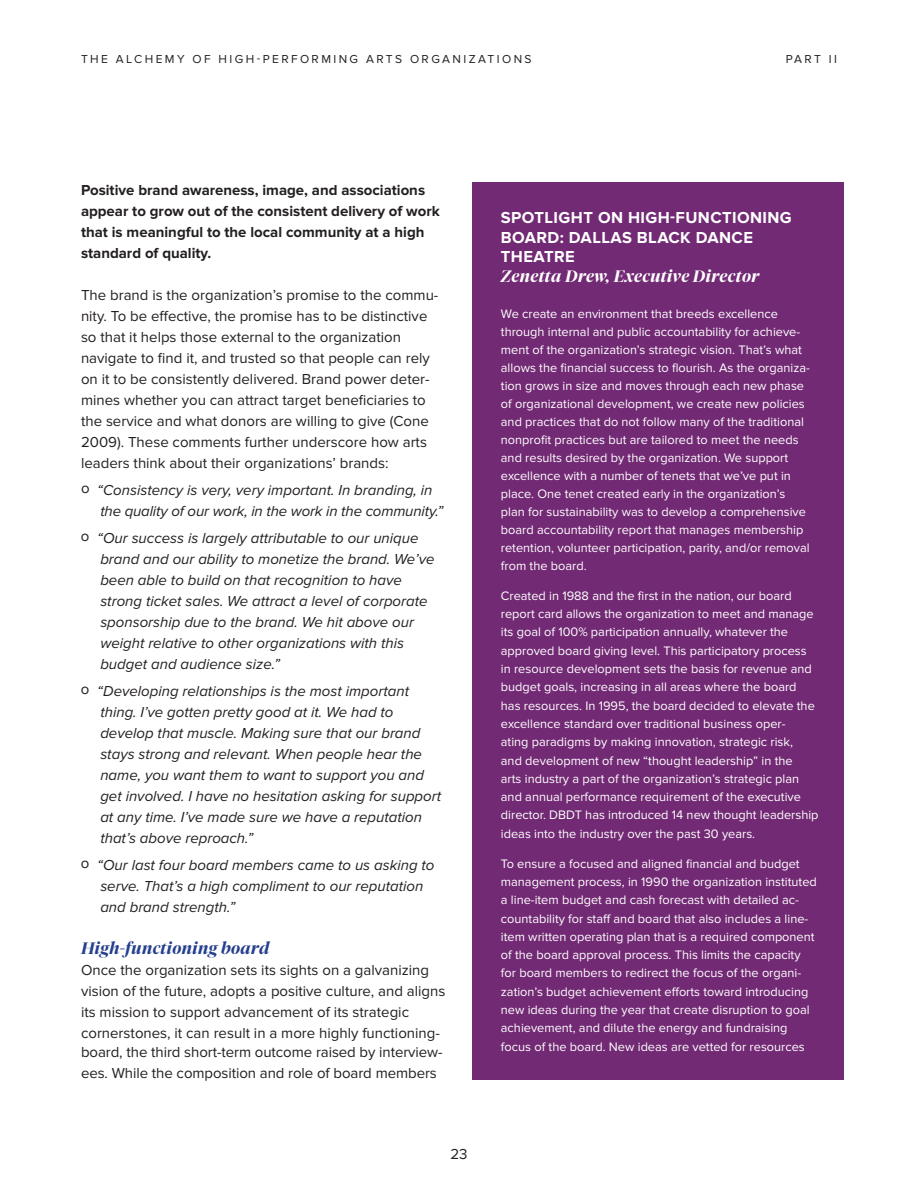
<style>
.page{position:relative;width:918px;height:1188px;background:#fff}
.page>*{position:absolute;margin:0;border:0;box-sizing:border-box;transform-origin:0 0}
.t1{font:700 16.5px/19.5px "Proxima Nova";letter-spacing:.025em;color:#fff}
.t2{font:italic 600 16.5px "Tiempos Fine";letter-spacing:.025em;color:#fff}
.t3{font:italic 600 16.5px "Tiempos Fine";letter-spacing:.025em;color:#253f8e}
.t4{font:italic 15px "Proxima Nova";color:#231f20}
.t5{font:15px/21px "Proxima Nova";color:#231f20}
.t6{font:700 15px/21px "Proxima Nova";color:#231f20}
.t7{font:12.75px/18.3px "Proxima Nova";color:#fff}
.t8{font:12px "Proxima Nova";letter-spacing:.2em;color:#231f20}
.s1{font-style:normal}
</style>
<div class="page">
<div style="left:472px;top:183px;width:372px;height:897px;background:#722a74"></div>
<p class="t8" style="left:81px;top:53px;width:452px">THE ALCHEMY OF HIGH-PERFORMING ARTS ORGANIZATIONS</p>
<p class="t8" style="left:786px;top:53px;width:53px">PART II</p>
<p class="t6" style="left:81px;top:180px;width:360px">Positive brand awareness, image, and associations appear to grow out of the consistent delivery of work that is meaningful to the local community at a high standard of quality.</p>
<p class="t5" style="left:81px;top:285px;width:359px">The brand is the organization’s promise to the commu&shy;nity. To be effective, the promise has to be distinctive so that it helps those external to the organization navigate to find it, and trusted so that people can rely on it to be consistently delivered. Brand power deter&shy;mines whether you can attract target beneficiaries to the service and what donors are willing to give (Cone 2009). These comments further underscore how arts leaders think about their organizations’ brands:</p>
<p class="t4" style="left:81px;top:482px;width:353px"><span class="s1">o</span> “Consistency is very, very important. In branding, in</p>
<p class="t4" style="left:100px;top:503px;width:345px">the quality of our work, in the work in the community.”</p>
<p class="t4" style="left:81px;top:530px;width:339px"><span class="s1">o</span> “Our success is largely attributable to our unique</p>
<p class="t4" style="left:100px;top:551px;width:336px">brand and our ability to monetize the brand. We’ve</p>
<p class="t4" style="left:100px;top:572px;width:303px">been able to build on that recognition to have</p>
<p class="t4" style="left:100px;top:593px;width:329px">strong ticket sales. We attract a level of corporate</p>
<p class="t4" style="left:100px;top:614px;width:315px">sponsorship due to the brand. We hit above our</p>
<p class="t4" style="left:100px;top:635px;width:305px">weight relative to other organizations with this</p>
<p class="t4" style="left:100px;top:656px;width:181px">budget and audience size.”</p>
<p class="t4" style="left:81px;top:683px;width:330px"><span class="s1">o</span> “Developing relationships is the most important</p>
<p class="t4" style="left:100px;top:704px;width:295px">thing. I’ve gotten pretty good at it. We had to</p>
<p class="t4" style="left:100px;top:725px;width:322px">develop that muscle. Making sure that our brand</p>
<p class="t4" style="left:100px;top:746px;width:323px">stays strong and relevant. When people hear the</p>
<p class="t4" style="left:100px;top:767px;width:325px">name, you want them to want to support you and</p>
<p class="t4" style="left:100px;top:788px;width:342px">get involved. I have no hesitation asking for support</p>
<p class="t4" style="left:100px;top:809px;width:323px">at any time. I’ve made sure we have a reputation</p>
<p class="t4" style="left:100px;top:830px;width:155px">that’s above reproach.”</p>
<p class="t4" style="left:81px;top:857px;width:355px"><span class="s1">o</span> “Our last four board members came to us asking to</p>
<p class="t4" style="left:100px;top:878px;width:324px">serve. That’s a high compliment to our reputation</p>
<p class="t4" style="left:100px;top:899px;width:136px">and brand strength.”</p>
<p class="t3" style="left:81px;top:938px;width:190px">High-functioning board</p>
<p class="t5" style="left:81px;top:960px;width:366px">Once the organization sets its sights on a galvanizing vision of the future, adopts a positive culture, and aligns its mission to support advancement of its strategic cornerstones, it can result in a more highly functioning-</p>
<p class="t5" style="left:81px;top:1042px;width:363px">board, the third short-term outcome raised by interview&shy;ees. While the composition and role of board members</p>
<p class="t5" style="left:450px;top:1144px;width:19px">23</p>
<p class="t1" style="left:501px;top:208px;width:292px">SPOTLIGHT ON HIGH-FUNCTIONING<br>BOARD: DALLAS BLACK DANCE</p>
<p class="t1" style="left:501px;top:247px;width:75px">THEATRE</p>
<p class="t2" style="left:501px;top:266px;width:260px">Zenetta Drew, Executive Director</p>
<p class="t7" style="left:501px;top:305px;width:311px">We create an environment that breeds excellence through internal and public accountability for achieve&shy;ment of the organization’s strategic vision. That’s what allows the financial success to flourish. As the organiza&shy;tion grows in size and moves through each new phase of organizational development, we create new policies and practices that do not follow many of the traditional nonprofit practices but are tailored to meet the needs and results desired by the organization. We support excellence with a number of tenets that we’ve put in place. One tenet created early in the organization’s plan for sustainability was to develop a comprehensive board accountability report that manages membership retention, volunteer participation, parity, and/or removal from the board.</p>
<p class="t7" style="left:501px;top:587px;width:319px">Created in 1988 and the first in the nation, our board report card allows the organization to meet and manage its goal of 100% participation annually, whatever the approved board giving level. This participatory process in resource development sets the basis for revenue and budget goals, increasing in all areas where the board has resources. In 1995, the board decided to elevate the excellence standard over traditional business oper-<br>ating paradigms by making innovation, strategic risk,<br>and development of new “thought leadership” in the<br>arts industry a part of the organization’s strategic plan and annual performance requirement of the executive director. DBDT has introduced 14 new thought leadership ideas into the industry over the past 30 years.</p>
<p class="t7" style="left:501px;top:855px;width:317px">To ensure a focused and aligned financial and budget management process, in 1990 the organization instituted a line-item budget and cash forecast with detailed ac&shy;countability for staff and board that also includes a line&shy;item written operating plan that is a required component of the board approval process. This limits the capacity for board members to redirect the focus of the organi&shy;zation’s budget achievement efforts toward introducing new ideas during the year that create disruption to goal achievement, and dilute the energy and fundraising focus of the board. New ideas are vetted for resources</p>
</div>
